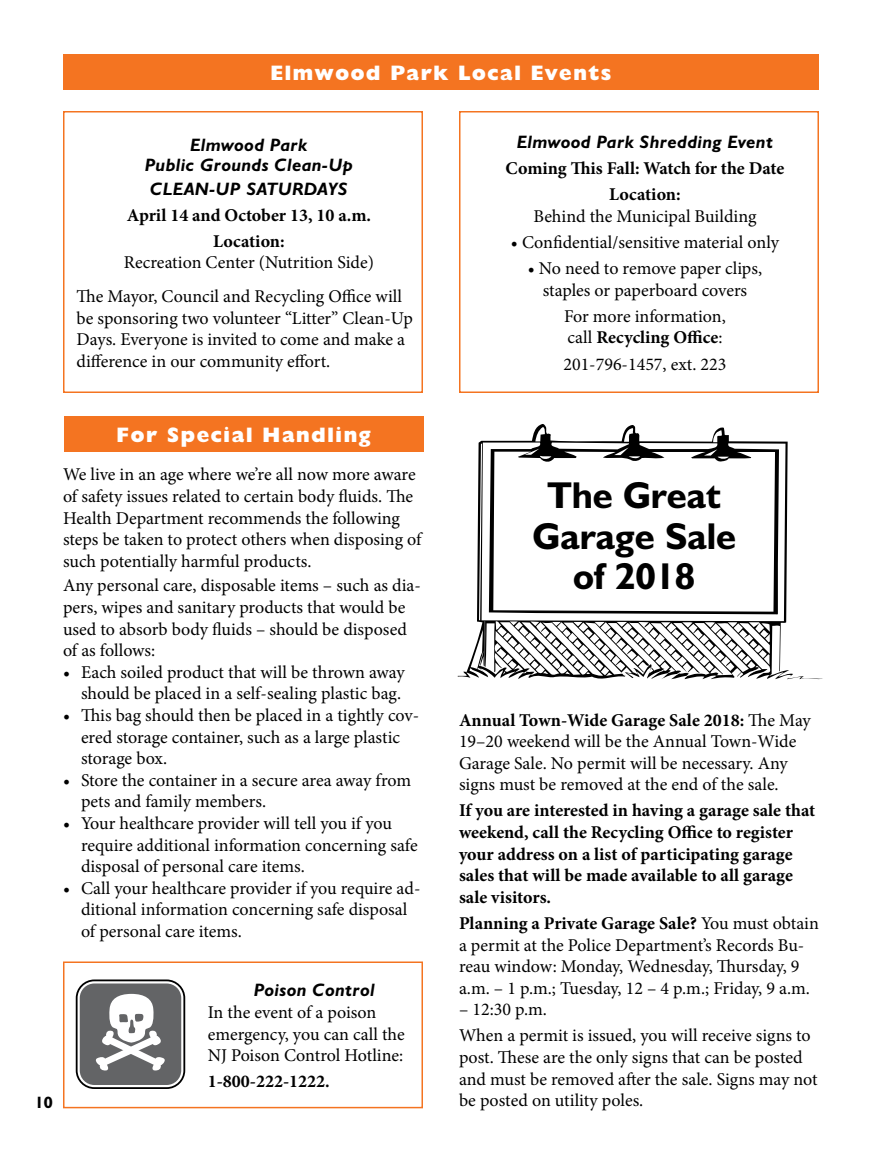
<style>
.page{position:relative;width:891px;height:1161px;background:#fff}
.page>*{position:absolute;margin:0;border:0;box-sizing:border-box;transform-origin:0 0}
.t1{font:700 37.5px/40.5px "Humanist 521 BT";color:#000;text-align:center}
.t2{font:800 21px "Humanist 521 BT";letter-spacing:.08em;color:#fff}
.t3{font:18px/21.6px "Minion Pro";color:#000}
.t4{font:700 18px/21.6px "Minion Pro";color:#000;text-align:center}
.t5{font:italic 700 18px/19.5px "Humanist 521 BT";letter-spacing:.03em;color:#000;text-align:center}
.t6{font:700 16.5px "Humanist 521 BT";color:#000}
.s1{font-weight:700}
</style>
<div class="page">
<div style="left:64px;top:416px;width:360px;height:36px;background:#f47421"></div>
<div style="left:63px;top:54px;width:756px;height:36px;background:#f47421"></div>
<div style="left:63px;top:111px;width:360px;height:282px;border:2px solid #f47421"></div>
<svg style="left:458px;top:424px;width:365px;height:256px"></svg>
<svg style="left:773px;top:443px;width:13px;height:178px"></svg>
<svg style="left:470px;top:427px;width:303px;height:249px"></svg>
<div style="left:459px;top:111px;width:360px;height:282px;border:2px solid #f47421"></div>
<div style="left:63px;top:962px;width:360px;height:146px;border:2px solid #f47421"></div>
<div style="left:76px;top:980px;width:109px;height:109px;border:6px solid #000;border-radius:16px"></div>
<div style="left:79px;top:982px;width:103px;height:104px;background:#636466;border-radius:16px"></div>
<div style="left:78px;top:981px;width:105px;height:106px;border:2px solid #fff;border-radius:16px"></div>
<svg style="left:95px;top:994px;width:70px;height:77px"></svg>
<p class="t2" style="left:271px;top:60px;width:342px">Elmwood Park Local Events</p>
<p class="t5" style="left:145px;top:135px;width:209px">Elmwood Park<br>Public Grounds Clean-Up</p>
<p class="t5" style="left:150px;top:178px;width:199px">CLEAN-UP SATURDAYS</p>
<p class="t4" style="left:127px;top:202px;width:246px;line-height:26.1px">April 14 and October 13, 10 a.m.<br>Location:</p>
<p class="t3" style="left:76px;top:246px;width:327px;line-height:33.6px;text-indent:47px">Recreation Center (Nutrition Side)<br>The Mayor, Council and Recycling Office will</p>
<p class="t3" style="left:76px;top:307px;width:338px">be sponsoring two volunteer “Litter” Clean-Up<br>Days. Everyone is invited to come and make a difference in our community effort.</p>
<p class="t5" style="left:517px;top:132px;width:257px">Elmwood Park Shredding Event</p>
<p class="t4" style="left:506px;top:155px;width:280px;line-height:26.1px">Coming This Fall: Watch for the Date<br>Location:</p>
<p class="t3" style="left:533px;top:206px;width:225px">Behind the Municipal Building</p>
<p class="t3" style="left:511px;top:232px;width:270px">• Confidential/sensitive material only</p>
<p class="t3" style="left:528px;top:258px;width:236px;text-align:center">• No need to remove paper clips, staples or paperboard covers</p>
<p class="t3" style="left:564px;top:305px;width:163px">For more information, call <span class="s1">Recycling Office</span>:</p>
<p class="t3" style="left:563px;top:353px;width:165px">201-796-1457, ext. 223</p>
<p class="t2" style="left:117px;top:422px;width:256px">For Special Handling</p>
<p class="t3" style="left:63px;top:464px;width:360px">We live in an age where we’re all now more aware of safety issues related to certain body fluids. The Health Department recommends the following steps be taken to protect others when disposing of such potentially harmful products.</p>
<p class="t3" style="left:63px;top:575px;width:359px">Any personal care, disposable items – such as dia&shy;pers, wipes and sanitary products that would be used to absorb body fluids – should be disposed of as follows:</p>
<p class="t3" style="left:63px;top:661px;width:343px;text-align:right">• Each soiled product that will be thrown away should be placed in a self-sealing plastic bag.</p>
<p class="t3" style="left:81px;top:705px;width:340px;text-indent:-18px">• This bag should then be placed in a tightly cov&shy;ered storage container, such as a large plastic storage box.</p>
<p class="t3" style="left:81px;top:769px;width:332px;text-indent:-18px">• Store the container in a secure area away from pets and family members.</p>
<p class="t3" style="left:81px;top:813px;width:338px;text-indent:-18px">• Your healthcare provider will tell you if you require additional information concerning safe disposal of personal care items.</p>
<p class="t3" style="left:81px;top:877px;width:341px;text-indent:-18px">• Call your healthcare provider if you require ad&shy;ditional information concerning safe disposal of personal care items.</p>
<p class="t6" style="left:35px;top:1092px;width:19px">10</p>
<p class="t5" style="left:254px;top:980px;width:122px">Poison Control</p>
<p class="t3" style="left:208px;top:1001px;width:199px">In the event of a poison emergency, you can call the<br>NJ Poison Control Hotline:</p>
<p class="t4" style="left:208px;top:1070px;width:124px">1-800-222-1222.</p>
<h1 class="t1" style="left:533px;top:474px;width:205px">The Great<br>Garage Sale of 2018</h1>
<p class="t3" style="left:459px;top:709px;width:353px"><span class="s1">Annual Town-Wide Garage Sale 2018:</span> The May 19–20 weekend will be the Annual Town-Wide Garage Sale. No permit will be necessary. Any signs must be removed at the end of the sale.</p>
<p class="t4" style="left:459px;top:800px;width:358px;text-align:left">If you are interested in having a garage sale that weekend, call the Recycling Office to register your address on a list of participating garage sales that will be made available to all garage sale visitors.</p>
<p class="t3" style="left:459px;top:913px;width:361px"><span class="s1">Planning a Private Garage Sale?</span> You must obtain a permit at the Police Department’s Records Bu&shy;reau window: Monday, Wednesday, Thursday, 9 a.m. – 1 p.m.; Tuesday, 12 – 4 p.m.; Friday, 9 a.m.</p>
<p class="t3" style="left:459px;top:997px;width:353px;line-height:26.1px">– 12:30 p.m.<br>When a permit is issued, you will receive signs to</p>
<p class="t3" style="left:459px;top:1047px;width:360px">post. These are the only signs that can be posted and must be removed after the sale. Signs may not be posted on utility poles.</p>
</div>
